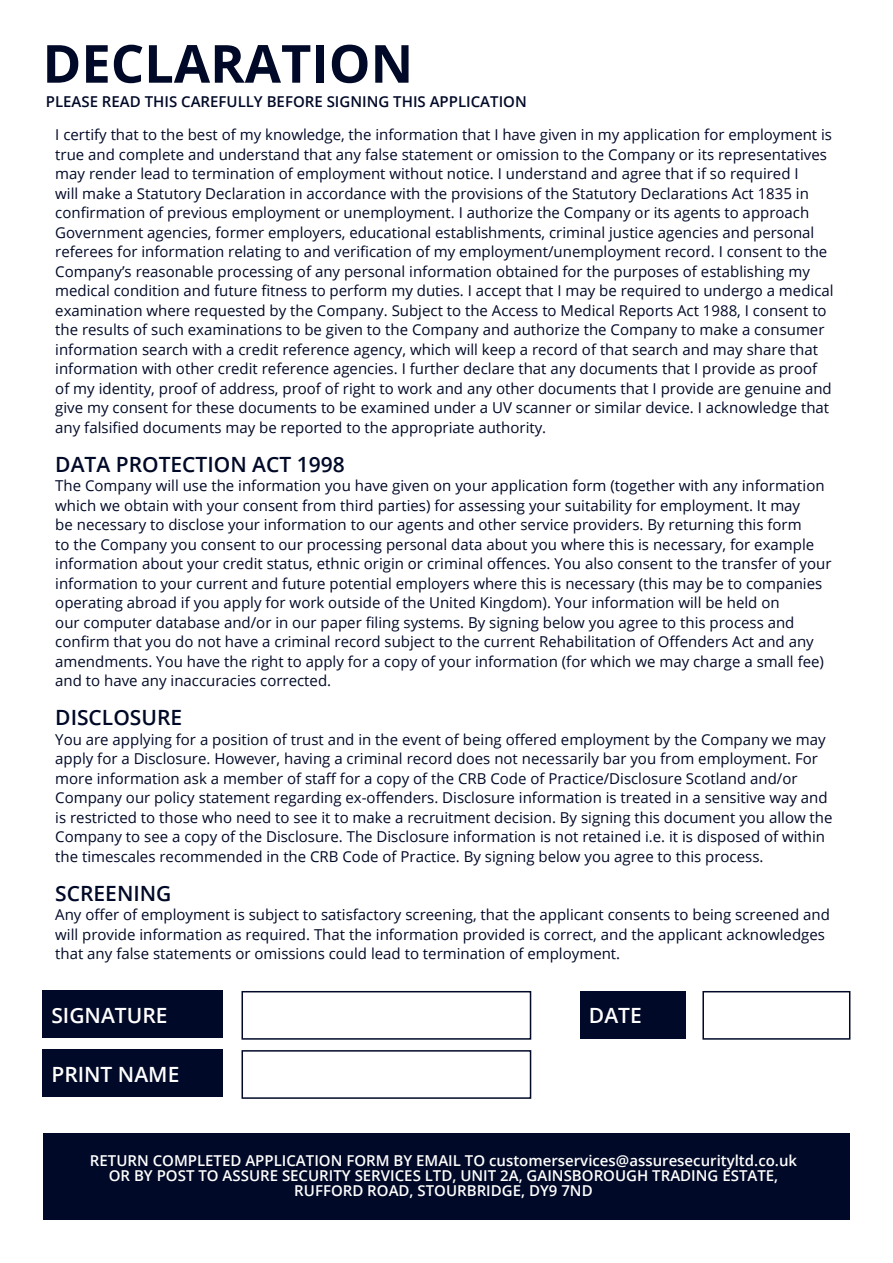
<style>
.page{position:relative;width:893px;height:1263px;background:#fff}
.page>*{position:absolute;margin:0;border:0;box-sizing:border-box;transform-origin:0 0}
.t1{font:700 52.5px "Open Sans";color:#000927}
.t2{font:600 21px "Open Sans";color:#000927}
.t3{font:600 21px "Open Sans";color:#fff}
.t4{font:15px/19.5px "Open Sans";color:#000927}
.t5{font:600 15px/15px "Open Sans";color:#fff;text-align:center}
.t6{font:600 15px "Open Sans";color:#000927}
</style>
<div class="page">
<div style="left:43px;top:1133px;width:807px;height:87px;background:#000927"></div>
<div style="left:43px;top:990px;width:180px;height:48px;background:#000927"></div>
<div style="left:241px;top:991px;width:290px;height:49px;border:2px solid #000927"></div>
<div style="left:580px;top:991px;width:105px;height:47px;background:#000927"></div>
<div style="left:702px;top:991px;width:148px;height:49px;border:2px solid #000927"></div>
<div style="left:43px;top:1050px;width:180px;height:47px;background:#000927"></div>
<div style="left:242px;top:1050px;width:289px;height:49px;border:2px solid #000927"></div>
<p class="t1" style="left:43px;top:27px;width:372px">DECLARATION</p>
<p class="t6" style="left:46px;top:91px;width:483px">PLEASE READ THIS CAREFULLY BEFORE SIGNING THIS APPLICATION</p>
<p class="t4" style="left:55px;top:124px;width:780px">I certify that to the best of my knowledge, the information that I have given in my application for employment is true and complete and understand that any false statement or omission to the Company or its representatives may render lead to termination of employment without notice. I understand and agree that if so required I<br>will make a Statutory Declaration in accordance with the provisions of the Statutory Declarations Act 1835 in confirmation of previous employment or unemployment. I authorize the Company or its agents to approach Government agencies, former employers, educational establishments, criminal justice agencies and personal referees for information relating to and verification of my employment/unemployment record. I consent to the Company’s reasonable processing of any personal information obtained for the purposes of establishing my medical condition and future fitness to perform my duties. I accept that I may be required to undergo a medical examination where requested by the Company. Subject to the Access to Medical Reports Act 1988, I consent to the results of such examinations to be given to the Company and authorize the Company to make a consumer information search with a credit reference agency, which will keep a record of that search and may share that information with other credit reference agencies. I further declare that any documents that I provide as proof of my identity, proof of address, proof of right to work and any other documents that I provide are genuine and give my consent for these documents to be examined under a UV scanner or similar device. I acknowledge that any falsified documents may be reported to the appropriate authority.</p>
<p class="t2" style="left:55px;top:449px;width:291px">DATA PROTECTION ACT 1998</p>
<p class="t4" style="left:55px;top:475px;width:778px">The Company will use the information you have given on your application form (together with any information which we obtain with your consent from third parties) for assessing your suitability for employment. It may<br>be necessary to disclose your information to our agents and other service providers. By returning this form<br>to the Company you consent to our processing personal data about you where this is necessary, for example information about your credit status, ethnic origin or criminal offences. You also consent to the transfer of your information to your current and future potential employers where this is necessary (this may be to companies operating abroad if you apply for work outside of the United Kingdom). Your information will be held on<br>our computer database and/or in our paper filing systems. By signing below you agree to this process and confirm that you do not have a criminal record subject to the current Rehabilitation of Offenders Act and any amendments. You have the right to apply for a copy of your information (for which we may charge a small fee) and to have any inaccuracies corrected.</p>
<p class="t2" style="left:55px;top:703px;width:128px">DISCLOSURE</p>
<p class="t4" style="left:55px;top:729px;width:779px">You are applying for a position of trust and in the event of being offered employment by the Company we may apply for a Disclosure. However, having a criminal record does not necessarily bar you from employment. For more information ask a member of staff for a copy of the CRB Code of Practice/Disclosure Scotland and/or Company our policy statement regarding ex-offenders. Disclosure information is treated in a sensitive way and is restricted to those who need to see it to make a recruitment decision. By signing this document you allow the Company to see a copy of the Disclosure. The Disclosure information is not retained i.e. it is disposed of within the timescales recommended in the CRB Code of Practice. By signing below you agree to this process.</p>
<p class="t2" style="left:55px;top:878px;width:118px">SCREENING</p>
<p class="t4" style="left:55px;top:904px;width:776px">Any offer of employment is subject to satisfactory screening, that the applicant consents to being screened and will provide information as required. That the information provided is correct, and the applicant acknowledges that any false statements or omissions could lead to termination of employment.</p>
<p class="t3" style="left:51px;top:1001px;width:118px">SIGNATURE</p>
<p class="t3" style="left:589px;top:1001px;width:54px">DATE</p>
<p class="t3" style="left:51px;top:1060px;width:129px">PRINT NAME</p>
<p class="t5" style="left:90px;top:1152px;width:709px">RETURN COMPLETED APPLICATION FORM BY EMAIL TO customerservices@assuresecurityltd.co.uk<br>OR BY POST TO ASSURE SECURITY SERVICES LTD, UNIT 2A, GAINSBOROUGH TRADING ESTATE,<br>RUFFORD ROAD, STOURBRIDGE, DY9 7ND</p>
</div>
